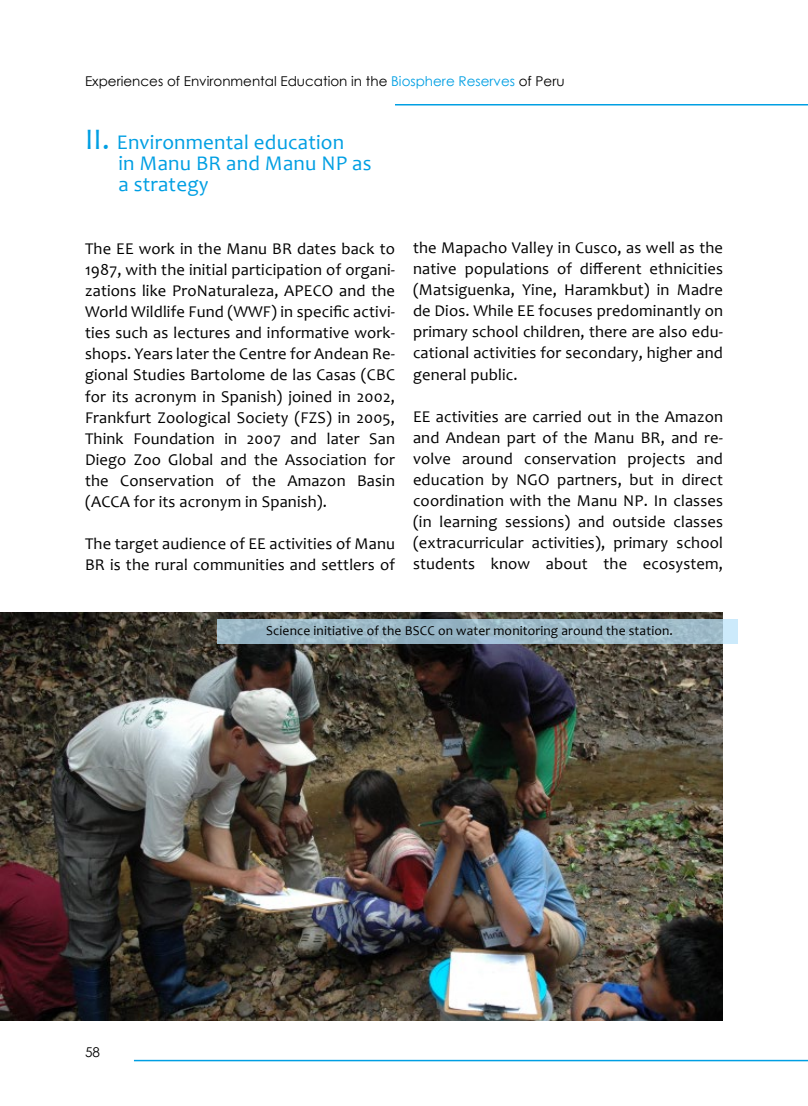
<style>
.page{position:relative;width:808px;height:1106px;background:#fff}
.page>*{position:absolute;margin:0;border:0;box-sizing:border-box;transform-origin:0 0}
.t1{font:21px/21px "Candara";letter-spacing:.01em;color:#009fe3}
.t2{font:16.5px/21px "Candara";letter-spacing:.01em;color:#000;text-align:justify}
.t3{font:13.5px "Century Gothic";color:#000}
.t4{font:13.5px "Candara";letter-spacing:.01em;color:#000}
.s1{color:#009fe3}
.s2{font-size:30px}
</style>
<div class="page">
<hr style="left:395px;top:104px;width:413px;height:1px;background:#009fe3">
<hr style="left:134px;top:1059px;width:674px;height:2px;background:#009fe3">
<img style="left:0;top:612px;width:723px;height:408px">
<svg style="left:217px;top:619px;width:520px;height:24px;background:#9ebbc9"></svg>
<p class="t3" style="left:85px;top:72px;width:481px">Experiences of Environmental Education in the <span class="s1">Biosphere Reserves</span> of Peru</p>
<p class="t1" style="left:118px;top:132px;width:255px;text-indent:-33px"><span class="s2">II.</span> Environmental education<br>in Manu BR and Manu NP as a strategy</p>
<p class="t2" style="left:85px;top:238px;width:311px">The EE work in the Manu BR dates back to 1987, with the initial participation of organi&shy;zations like ProNaturaleza, APECO and the World Wildlife Fund (WWF) in specific activi&shy;ties such as lectures and informative work&shy;shops. Years later the Centre for Andean Re&shy;gional Studies Bartolome de las Casas (CBC for its acronym in Spanish) joined in 2002, Frankfurt Zoological Society (FZS) in 2005, Think Foundation in 2007 and later San Diego Zoo Global and the Association for the Conservation of the Amazon Basin (ACCA for its acronym in Spanish).</p>
<p class="t2" style="left:85px;top:532px;width:311px">The target audience of EE activities of Manu<br>BR is the rural communities and settlers of</p>
<p class="t2" style="left:413px;top:237px;width:312px">the Mapacho Valley in Cusco, as well as the native populations of different ethnicities (Matsiguenka, Yine, Haramkbut) in Madre de Dios. While EE focuses predominantly on primary school children, there are also edu&shy;cational activities for secondary, higher and general public.</p>
<p class="t2" style="left:413px;top:405px;width:311px">EE activities are carried out in the Amazon and Andean part of the Manu BR, and re&shy;volve around conservation projects and education by NGO partners, but in direct coordination with the Manu NP. In classes (in learning sessions) and outside classes (extracurricular activities), primary school students know about the ecosystem,</p>
<p class="t3" style="left:85px;top:1043px;width:16px">58</p>
<p class="t4" style="left:266px;top:622px;width:408px">Science initiative of the BSCC on water monitoring around the station.</p>
</div>
